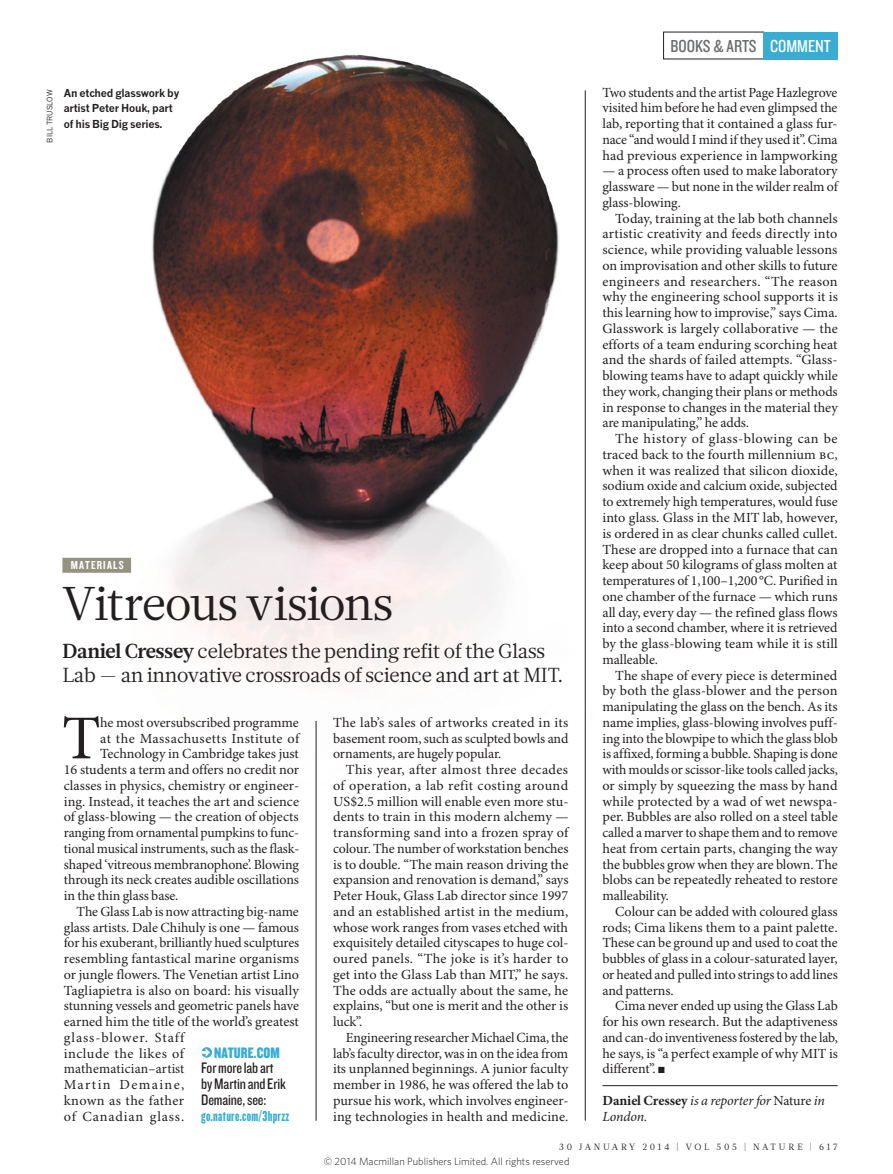
<style>
.page{position:relative;width:893px;height:1174px;background:#fff}
.page>*{position:absolute;margin:0;border:0;box-sizing:border-box;transform-origin:0 0}
.BODY_DROP_CAP{font:62.4px "Minion Pro";color:#231f20}
.BOOKS_HEAD_31{font:47.25px "Glosa Math";letter-spacing:-.025em;color:#231f20}
.BOOKS_INTRO{font:20.25px/23.7px "Glosa Math";letter-spacing:-.01em;color:#231f20}
.t1{font:18px "Knockout 29 Junior Ltweight";color:#6c6d70}
.WEB_BOX_TEXT{font:15.75px/15.8px "Knockout 29 Junior Ltweight";letter-spacing:-.01em;color:#231f20}
.WEB_BOX_NATURE{font:15.75px "Knockout 69 Full Liteweight";letter-spacing:.01em;color:#38acd2}
.WEB_BOX_URL{font:15px "Knockout 68 Full Featherwt";letter-spacing:.02em;color:#38acd2}
.BODY_INDENT{font:13.95px/15.8px "Minion Pro";color:#231f20;text-align:justify}
.BODY_DROP_CAP-2{font:13.95px "Minion Pro";letter-spacing:-.005em;color:#231f20}
.AUTHOR_DETAILS{font:italic 13.95px/15.8px "Minion Pro";letter-spacing:-.015em;color:#231f20}
.BODY_DROP_CAP-3{font:13.95px "Minion Pro";letter-spacing:.03em;color:#231f20}
.SUBJECT_STRAP{font:12px "Knockout 49 Liteweight";letter-spacing:.1em;color:#fff}
.PIC_CAPTION{font:700 10.8px/15.8px "News Gothic MTOT";letter-spacing:-.02em;color:#231f20}
.t2{font:300 10.5px "Whitney";color:#1d1d1b}
.t3{font:9px "Glosa Math";letter-spacing:.3em;color:#231f20}
.PIC_CREDIT{font:7.5px "News Gothic MTOT";color:#231f20}
.s1{color:#fff}
.s2{font-weight:700}
.s3{font-weight:700;font-style:normal}
.s4{font-style:normal}
</style>
<div class="page">
<img style="left:115px;top:54px;width:470px;height:774px">
<div style="left:62px;top:558px;width:69px;height:15px;background:#95937f"></div>
<div style="left:201px;top:1047px;width:11px;height:10px;background:#38acd2;border-radius:50%"></div>
<svg style="left:201px;top:1048px;width:9px;height:8px"></svg>
<hr style="left:602px;top:1085px;width:236px;height:1px;background:#231f20">
<div style="left:763px;top:32px;width:75px;height:27px;background:#38acd2"></div>
<hr style="left:585px;top:90px;width:1px;height:1030px;background:#231f20">
<hr style="left:316px;top:721px;width:1px;height:399px;background:#231f20">
<p class="t1" style="left:670px;top:34px;width:162px">BOOKS &amp; ARTS <span class="s1">COMMENT</span></p>
<p class="PIC_CREDIT" style="left:45px;top:143px;width:54px;rotate:-90deg">BILL TRUSLOW</p>
<p class="PIC_CAPTION" style="left:64px;top:85px;width:117px">An etched glasswork by artist Peter Houk, part of his Big Dig series.</p>
<p class="SUBJECT_STRAP" style="left:71px;top:557px;width:54px">MATERIALS</p>
<p class="BOOKS_HEAD_31" style="left:62px;top:572px;width:332px">Vitreous visions</p>
<p class="BOOKS_INTRO" style="left:62px;top:640px;width:503px"><span class="s2">Daniel Cressey</span> celebrates the pending refit of the Glass<br>Lab — an innovative crossroads of science and art at MIT.</p>
<p class="BODY_DROP_CAP" style="left:62px;top:701px;width:40px">T</p>
<p class="BODY_DROP_CAP-2" style="left:100px;top:714px;width:200px">he most oversubscribed programme</p>
<p class="BODY_DROP_CAP-3" style="left:100px;top:729px;width:200px">at the Massachusetts Institute of</p>
<p class="BODY_DROP_CAP-2" style="left:100px;top:745px;width:200px">Technology in Cambridge takes just</p>
<p class="BODY_DROP_CAP-2" style="left:64px;top:761px;width:237px">16 students a term and offers no credit nor</p>
<p class="BODY_DROP_CAP-2" style="left:64px;top:777px;width:237px">classes in physics, chemistry or engineer-</p>
<p class="BODY_DROP_CAP-2" style="left:64px;top:792px;width:237px">ing. Instead, it teaches the art and science</p>
<p class="BODY_DROP_CAP-2" style="left:64px;top:808px;width:237px">of glass-blowing — the creation of objects</p>
<p class="BODY_DROP_CAP-2" style="left:64px;top:824px;width:237px">ranging from ornamental pumpkins to func-</p>
<p class="BODY_DROP_CAP-2" style="left:64px;top:840px;width:237px">tional musical instruments, such as the flask-</p>
<p class="BODY_DROP_CAP-2" style="left:64px;top:855px;width:237px">shaped ‘vitreous membranophone’. Blowing</p>
<p class="BODY_DROP_CAP-2" style="left:64px;top:871px;width:237px">through its neck creates audible oscillations</p>
<p class="BODY_DROP_CAP-2" style="left:64px;top:887px;width:116px">in the thin glass base.</p>
<p class="BODY_INDENT" style="left:64px;top:904px;width:237px;text-align:left;text-indent:13px">The Glass Lab is now attracting big-name glass artists. Dale Chihuly is one — famous for his exuberant, brilliantly hued sculptures resembling fantastical marine organisms or jungle flowers. The Venetian artist Lino Tagliapietra is also on board: his visually stunning vessels and geometric panels have earned him the title of the world’s greatest glass-blower. Staff<br>include the likes of mathematician–artist<br>Martin Demaine,<br>known as the father<br>of Canadian glass.</p>
<p class="WEB_BOX_NATURE" style="left:214px;top:1042px;width:67px">NATURE.COM</p>
<p class="WEB_BOX_TEXT" style="left:201px;top:1059px;width:86px">For more lab art by Martin and Erik<br>Demaine, see:</p>
<p class="WEB_BOX_URL" style="left:201px;top:1106px;width:90px">go.nature.com/3hprzz</p>
<p class="BODY_INDENT" style="left:333px;top:715px;width:237px">The lab’s sales of artworks created in its basement room, such as sculpted bowls and ornaments, are hugely popular.</p>
<p class="BODY_INDENT" style="left:333px;top:762px;width:237px;text-indent:13px">This year, after almost three decades of operation, a lab refit costing around US$2.5 million will enable even more stu&shy;dents to train in this modern alchemy — transforming sand into a frozen spray of colour. The number of workstation benches is to double. “The main reason driving the expansion and renovation is demand,” says Peter Houk, Glass Lab director since 1997 and an established artist in the medium, whose work ranges from vases etched with exquisitely detailed cityscapes to huge col&shy;oured panels. “The joke is it’s harder to get into the Glass Lab than MIT,” he says.<br>The odds are actually about the same, he explains, “but one is merit and the other is luck”.</p>
<p class="BODY_INDENT" style="left:333px;top:1030px;width:237px;text-indent:13px">Engineering researcher Michael Cima, the lab’s faculty director, was in on the idea from its unplanned beginnings. A junior faculty member in 1986, he was offered the lab to pursue his work, which involves engineer&shy;ing technologies in health and medicine.</p>
<p class="BODY_INDENT" style="left:602px;top:85px;width:237px">Two students and the artist Page Hazlegrove visited him before he had even glimpsed the lab, reporting that it contained a glass fur&shy;nace “and would I mind if they used it”. Cima had previous experience in lampworking</p>
<p class="BODY_INDENT" style="left:602px;top:164px;width:237px">— a process often used to make laboratory glassware — but none in the wilder realm of glass-blowing.</p>
<p class="BODY_INDENT" style="left:602px;top:211px;width:237px;text-indent:13px">Today, training at the lab both channels artistic creativity and feeds directly into science, while providing valuable lessons on improvisation and other skills to future engineers and researchers. “The reason why the engineering school supports it is this learning how to improvise,” says Cima.<br>Glasswork is largely collaborative — the efforts of a team enduring scorching heat and the shards of failed attempts. “Glass&shy;blowing teams have to adapt quickly while they work, changing their plans or methods in response to changes in the material they are manipulating,” he adds.</p>
<p class="BODY_INDENT" style="left:602px;top:431px;width:237px;text-indent:13px">The history of glass-blowing can be traced back to the fourth millennium bc, when it was realized that silicon dioxide, sodium oxide and calcium oxide, subjected to extremely high temperatures, would fuse into glass. Glass in the MIT lab, however, is ordered in as clear chunks called cullet.<br>These are dropped into a furnace that can keep about 50 kilograms of glass molten at temperatures of 1,100–1,200°C. Purified in one chamber of the furnace — which runs all day, every day — the refined glass flows into a second chamber, where it is retrieved by the glass-blowing team while it is still malleable.</p>
<p class="BODY_INDENT" style="left:602px;top:668px;width:237px;text-indent:13px">The shape of every piece is determined by both the glass-blower and the person manipulating the glass on the bench. As its name implies, glass-blowing involves puff&shy;ing into the blowpipe to which the glass blob is affixed, forming a bubble. Shaping is done with moulds or scissor-like tools called jacks, or simply by squeezing the mass by hand while protected by a wad of wet newspa&shy;per. Bubbles are also rolled on a steel table called a marver to shape them and to remove heat from certain parts, changing the way the bubbles grow when they are blown. The blobs can be repeatedly reheated to restore malleability.</p>
<p class="BODY_INDENT" style="left:602px;top:904px;width:237px;text-indent:13px">Colour can be added with coloured glass rods; Cima likens them to a paint palette.<br>These can be ground up and used to coat the bubbles of glass in a colour-saturated layer, or heated and pulled into strings to add lines and patterns.</p>
<p class="BODY_INDENT" style="left:602px;top:998px;width:237px;text-indent:13px">Cima never ended up using the Glass Lab for his own research. But the adaptiveness and can-do inventiveness fostered by the lab, he says, is “a perfect example of why MIT is different”. ■</p>
<p class="AUTHOR_DETAILS" style="left:602px;top:1093px;width:224px"><span class="s3">Daniel Cressey</span> is a reporter for <span class="s4">Nature</span> in<br>London.</p>
<p class="t3" style="left:559px;top:1141px;width:280px">30 JANUARY 2014 | VOL 505 | NATURE | 617</p>
<p class="t2" style="left:324px;top:1154px;width:247px">© 2014 Macmillan Publishers Limited. All rights reserved</p>
</div>
